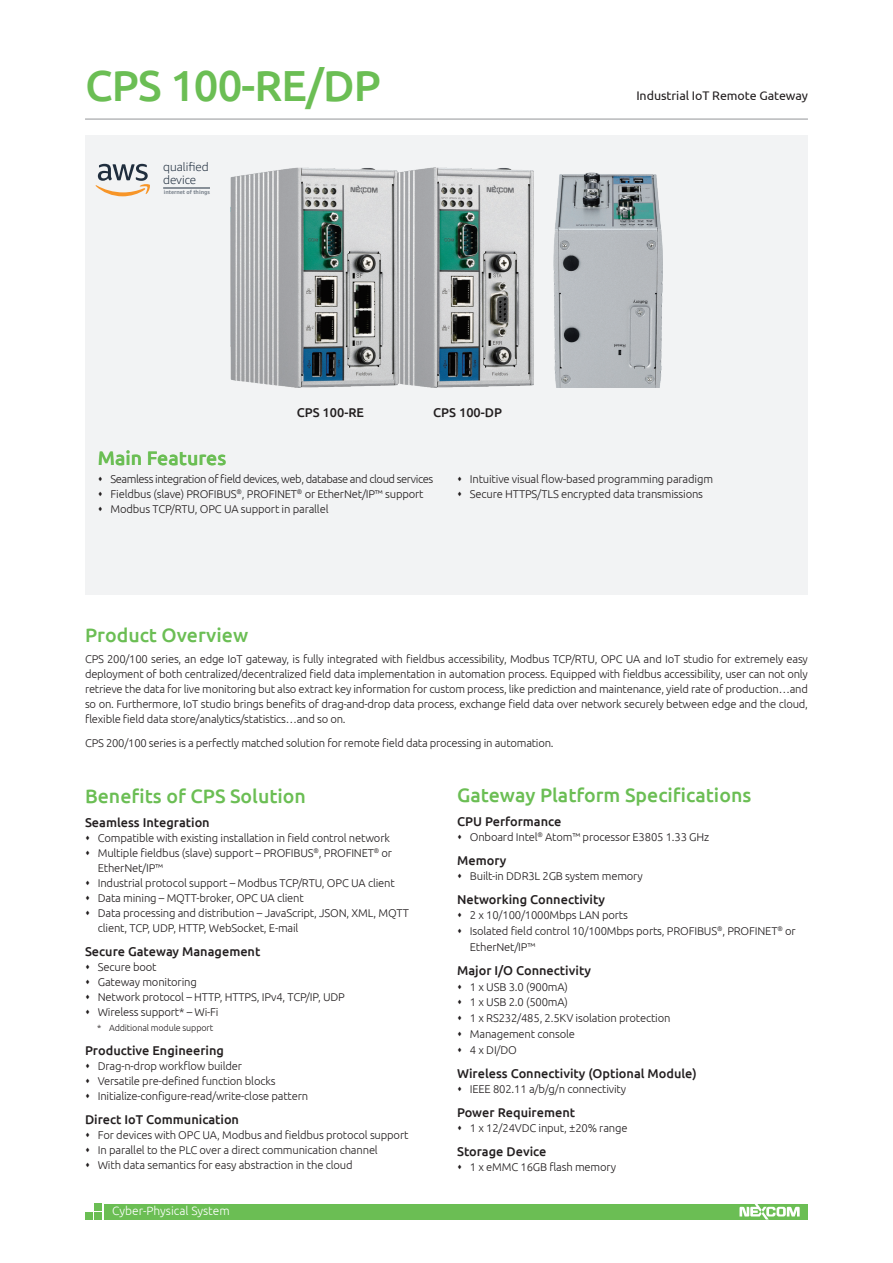
<style>
.page{position:relative;width:893px;height:1263px;background:#fff}
.page>*{position:absolute;margin:0;border:0;box-sizing:border-box;transform-origin:0 0}
.model_name{font:500 43.5px "Ubuntu";letter-spacing:-.02em;color:#6bbe54}
.t1{font:500 19.5px "Ubuntu";color:#6bbe54}
.item{font:500 12.75px "Ubuntu";color:#231f20}
.model_describe{font:12.45px "Ubuntu";letter-spacing:-.005em;color:#231f20}
.t2{font:300 12px "Ubuntu";color:#fff}
.t3{font:300 12px/13.2px "Amazon Ember";color:#202e3e}
.product_overview{font:300 11.25px/15px "Ubuntu";letter-spacing:-.015em;color:#231f20}
.product_overview-2{font:300 11.25px "Ubuntu";letter-spacing:-.04em;color:#231f20}
.t4{font:300 9px "Ubuntu";letter-spacing:-.015em;color:#231f20}
.t5{font:700 5.55px "Amazon Ember";color:#7a828c}
</style>
<div class="page">
<div style="left:85px;top:136px;width:723px;height:459px;background:#f2f3f4"></div>
<div style="left:104px;top:1204px;width:704px;height:15px;background:#6bbe54"></div>
<div style="left:94px;top:1203px;width:7px;height:7px;background:#6bbe54"></div>
<div style="left:94px;top:1213px;width:7px;height:7px;background:#6bbe54"></div>
<div style="left:85px;top:1213px;width:7px;height:7px;background:#6bbe54"></div>
<svg style="left:739px;top:1204px;width:61px;height:15px"></svg>
<hr style="left:85px;top:119px;width:723px;height:1px;background:#939598">
<img style="left:554px;top:173px;width:108px;height:214px">
<img style="left:397px;top:168px;width:136px;height:219px">
<img style="left:231px;top:168px;width:166px;height:219px">
<svg style="left:95px;top:164px;width:55px;height:32px"></svg>
<hr style="left:163px;top:188px;width:47px;height:1px;background:#202e3e">
<p class="model_name" style="left:85px;top:58px;width:297px">CPS 100-RE/DP</p>
<p class="t3" style="left:163px;top:160px;width:47px">qualified device</p>
<p class="t5" style="left:164px;top:189px;width:48px">internet of things</p>
<h2 class="t1" style="left:98px;top:446px;width:130px">Main Features</h2>
<p class="item" style="left:297px;top:405px;width:69px">CPS 100-RE</p>
<p class="item" style="left:433px;top:405px;width:70px">CPS 100-DP</p>
<p class="model_describe" style="left:636px;top:88px;width:173px">Industrial IoT Remote Gateway</p>
<p class="product_overview-2" style="left:111px;top:472px;width:324px">Seamless integration of field devices, web, database and cloud services</p>
<p class="product_overview" style="left:111px;top:486px;width:315px">Fieldbus (slave) PROFIBUS<sup>®</sup>, PROFINET<sup>®</sup> or EtherNet/IP™ support</p>
<p class="product_overview" style="left:111px;top:501px;width:219px">Modbus TCP/RTU, OPC UA support in parallel</p>
<p class="product_overview" style="left:470px;top:471px;width:245px">Intuitive visual flow-based programming paradigm</p>
<p class="product_overview" style="left:470px;top:486px;width:235px">Secure HTTPS/TLS encrypted data transmissions</p>
<p class="t1" style="left:85px;top:622px;width:165px">Product Overview</p>
<p class="product_overview" style="left:85px;top:651px;width:724px;text-align:justify">CPS 200/100 series, an edge IoT gateway, is fully integrated with fieldbus accessibility, Modbus TCP/RTU, OPC UA and IoT studio for extremely easy deployment of both centralized/decentralized field data implementation in automation process. Equipped with fieldbus accessibility, user can not only retrieve the data for live monitoring but also extract key information for custom process, like prediction and maintenance, yield rate of production…and so on. Furthermore, IoT studio brings benefits of drag-and-drop data process, exchange field data over network securely between edge and the cloud, flexible field data store/analytics/statistics…and so on.</p>
<p class="product_overview" style="left:85px;top:735px;width:470px">CPS 200/100 series is a perfectly matched solution for remote field data processing in automation.</p>
<p class="t1" style="left:85px;top:784px;width:222px">Benefits of CPS Solution</p>
<p class="item" style="left:85px;top:814px;width:126px">Seamless Integration</p>
<p class="product_overview" style="left:98px;top:830px;width:294px">Compatible with existing installation in field control network</p>
<p class="product_overview" style="left:98px;top:845px;width:296px">Multiple fieldbus (slave) support – PROFIBUS<sup>®</sup>, PROFINET<sup>®</sup> or<br>EtherNet/IP™</p>
<p class="product_overview" style="left:98px;top:875px;width:298px">Industrial protocol support – Modbus TCP/RTU, OPC UA client</p>
<p class="product_overview" style="left:98px;top:890px;width:208px">Data mining – MQTT-broker, OPC UA client</p>
<p class="product_overview" style="left:98px;top:905px;width:313px">Data processing and distribution – JavaScript, JSON, XML, MQTT client, TCP, UDP, HTTP, WebSocket, E-mail</p>
<p class="item" style="left:85px;top:943px;width:177px">Secure Gateway Management</p>
<p class="product_overview" style="left:98px;top:959px;width:60px">Secure boot</p>
<p class="product_overview" style="left:98px;top:974px;width:101px">Gateway monitoring</p>
<p class="product_overview" style="left:98px;top:989px;width:249px">Network protocol – HTTP, HTTPS, IPv4, TCP/IP, UDP</p>
<p class="product_overview" style="left:98px;top:1004px;width:122px">Wireless support* – Wi-Fi</p>
<p class="t4" style="left:97px;top:1022px;width:118px">* Additional module support</p>
<p class="item" style="left:85px;top:1042px;width:140px">Productive Engineering</p>
<p class="product_overview" style="left:98px;top:1058px;width:146px">Drag-n-drop workflow builder</p>
<p class="product_overview" style="left:98px;top:1073px;width:179px">Versatile pre-defined function blocks</p>
<p class="product_overview" style="left:98px;top:1088px;width:212px">Initialize-configure-read/write-close pattern</p>
<p class="item" style="left:85px;top:1111px;width:156px">Direct IoT Communication</p>
<p class="product_overview" style="left:98px;top:1127px;width:312px">For devices with OPC UA, Modbus and fieldbus protocol support</p>
<p class="product_overview" style="left:98px;top:1142px;width:282px">In parallel to the PLC over a direct communication channel</p>
<p class="product_overview" style="left:98px;top:1157px;width:256px">With data semantics for easy abstraction in the cloud</p>
<p class="t2" style="left:112px;top:1203px;width:119px">Cyber-Physical System</p>
<p class="t1" style="left:457px;top:782px;width:296px">Gateway Platform Specifications</p>
<p class="item" style="left:457px;top:813px;width:106px">CPU Performance</p>
<p class="product_overview" style="left:470px;top:829px;width:241px">Onboard Intel<sup>®</sup> Atom™ processor E3805 1.33 GHz</p>
<p class="item" style="left:457px;top:852px;width:51px">Memory</p>
<p class="product_overview" style="left:470px;top:868px;width:175px">Built-in DDR3L 2GB system memory</p>
<p class="item" style="left:457px;top:891px;width:149px">Networking Connectivity</p>
<p class="product_overview" style="left:470px;top:907px;width:159px">2 x 10/100/1000Mbps LAN ports</p>
<p class="product_overview" style="left:470px;top:923px;width:327px;line-height:15.8px">Isolated field control 10/100Mbps ports, PROFIBUS<sup>®</sup>, PROFINET<sup>®</sup> or<br>EtherNet/IP™</p>
<p class="item" style="left:457px;top:962px;width:135px">Major I/O Connectivity</p>
<p class="product_overview" style="left:470px;top:979px;width:100px">1 x USB 3.0 (900mA)</p>
<p class="product_overview" style="left:470px;top:994px;width:100px">1 x USB 2.0 (500mA)</p>
<p class="product_overview" style="left:470px;top:1010px;width:202px">1 x RS232/485, 2.5KV isolation protection</p>
<p class="product_overview" style="left:470px;top:1026px;width:107px">Management console</p>
<p class="product_overview" style="left:470px;top:1042px;width:49px">4 x DI/DO</p>
<p class="item" style="left:457px;top:1065px;width:241px">Wireless Connectivity (Optional Module)</p>
<p class="product_overview" style="left:470px;top:1081px;width:158px">IEEE 802.11 a/b/g/n connectivity</p>
<p class="item" style="left:457px;top:1104px;width:120px">Power Requirement</p>
<p class="product_overview" style="left:470px;top:1120px;width:159px">1 x 12/24VDC input, ±20% range</p>
<p class="item" style="left:457px;top:1143px;width:91px">Storage Device</p>
<p class="product_overview" style="left:470px;top:1159px;width:148px">1 x eMMC 16GB flash memory</p>
</div>
